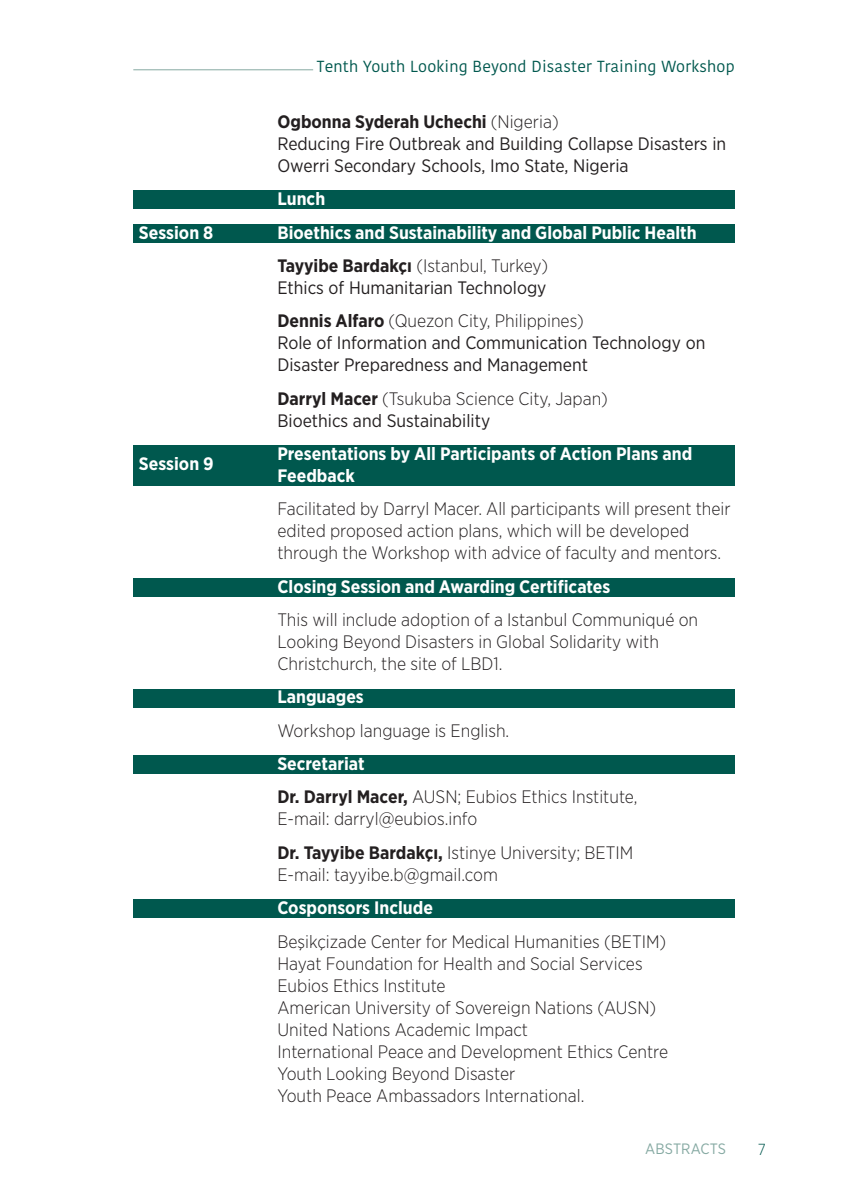
<style>
.page{position:relative;width:851px;height:1191px;background:#fff}
.page>*{position:absolute;margin:0;border:0;box-sizing:border-box;transform-origin:0 0}
.t1{font:300 18px/22px "Gotham Narrow";color:#231f20}
.t2{font:18px/22px "Gotham Narrow";color:#231f20}
.t3{font:700 18px/22px "Gotham Narrow";color:#fff}
.t4{font:700 18px "Gotham Narrow";color:#231f20}
.t5{font:16px "Kohinoor Bangla";letter-spacing:.01em;color:#00584e}
.t6{font:300 16px "Gotham Narrow";color:#00584e}
.t7{font:15px "Gotham Narrow";letter-spacing:.01em;color:#85a9a2}
.s1{font-weight:300}
.s2{font-weight:700}
</style>
<div class="page">
<hr style="left:133px;top:69px;width:180px;height:1px;background:#85a9a2">
<div style="left:133px;top:191px;width:601px;height:18px;background:#00584e"></div>
<div style="left:133px;top:224px;width:601px;height:18px;background:#00584e"></div>
<div style="left:133px;top:445px;width:601px;height:40px;background:#00584e"></div>
<div style="left:133px;top:578px;width:601px;height:18px;background:#00584e"></div>
<div style="left:133px;top:689px;width:601px;height:18px;background:#00584e"></div>
<div style="left:133px;top:755px;width:601px;height:18px;background:#00584e"></div>
<div style="left:133px;top:899px;width:601px;height:18px;background:#00584e"></div>
<p class="t5" style="left:317px;top:54px;width:419px">Tenth Youth Looking Beyond Disaster Training Workshop</p>
<p class="t4" style="left:277px;top:110px;width:283px">Ogbonna Syderah Uchechi <span class="s1">(Nigeria)</span></p>
<p class="t2" style="left:277px;top:132px;width:450px">Reducing Fire Outbreak and Building Collapse Disasters in<br>Owerri Secondary Schools, Imo State, Nigeria</p>
<p class="t3" style="left:277px;top:188px;width:49px">Lunch</p>
<p class="t3" style="left:139px;top:221px;width:76px">Session 8</p>
<p class="t3" style="left:277px;top:221px;width:420px">Bioethics and Sustainability and Global Public Health</p>
<p class="t1" style="left:277px;top:254px;width:272px"><span class="s2">Tayyibe Bardakçı</span> (Istanbul, Turkey)</p>
<p class="t2" style="left:277px;top:276px;width:270px">Ethics of Humanitarian Technology</p>
<p class="t1" style="left:277px;top:309px;width:308px"><span class="s2">Dennis Alfaro</span> (Quezon City, Philippines)</p>
<p class="t2" style="left:277px;top:331px;width:429px">Role of Information and Communication Technology on<br>Disaster Preparedness and Management</p>
<p class="t1" style="left:277px;top:387px;width:332px"><span class="s2">Darryl Macer</span> (Tsukuba Science City, Japan)</p>
<p class="t2" style="left:277px;top:409px;width:214px">Bioethics and Sustainability</p>
<p class="t3" style="left:139px;top:452px;width:76px">Session 9</p>
<p class="t3" style="left:277px;top:442px;width:416px">Presentations by All Participants of Action Plans and<br>Feedback</p>
<p class="t1" style="left:277px;top:497px;width:454px">Facilitated by Darryl Macer. All participants will present their edited proposed action plans, which will be developed through the Workshop with advice of faculty and mentors.</p>
<p class="t3" style="left:277px;top:575px;width:334px">Closing Session and Awarding Certificates</p>
<p class="t1" style="left:277px;top:608px;width:422px">This will include adoption of a Istanbul Communiqué on<br>Looking Beyond Disasters in Global Solidarity with<br>Christchurch, the site of LBD1.</p>
<p class="t3" style="left:277px;top:686px;width:88px">Languages</p>
<p class="t1" style="left:277px;top:719px;width:233px">Workshop language is English.</p>
<p class="t3" style="left:277px;top:752px;width:89px">Secretariat</p>
<p class="t1" style="left:277px;top:785px;width:361px"><span class="s2">Dr. Darryl Macer,</span> AUSN; Eubios Ethics Institute,<br>E-mail: darryl@eubios.info</p>
<p class="t1" style="left:277px;top:841px;width:357px"><span class="s2">Dr. Tayyibe Bardakçı,</span> Istinye University; BETIM</p>
<p class="t1" style="left:277px;top:863px;width:222px">E-mail: tayyibe.b@gmail.com</p>
<p class="t3" style="left:277px;top:896px;width:157px">Cosponsors Include</p>
<p class="t1" style="left:277px;top:929px;width:390px">Beşikçizade Center for Medical Humanities (BETIM)</p>
<p class="t1" style="left:277px;top:951px;width:367px">Hayat Foundation for Health and Social Services</p>
<p class="t1" style="left:277px;top:973px;width:170px">Eubios Ethics Institute</p>
<p class="t1" style="left:277px;top:995px;width:380px">American University of Sovereign Nations (AUSN)</p>
<p class="t1" style="left:277px;top:1017px;width:252px">United Nations Academic Impact</p>
<p class="t1" style="left:277px;top:1039px;width:392px">International Peace and Development Ethics Centre</p>
<p class="t1" style="left:277px;top:1061px;width:239px">Youth Looking Beyond Disaster</p>
<p class="t1" style="left:277px;top:1083px;width:308px">Youth Peace Ambassadors International.</p>
<p class="t7" style="left:645px;top:1139px;width:82px">ABSTRACTS</p>
<p class="t6" style="left:757px;top:1139px;width:10px">7</p>
</div>
